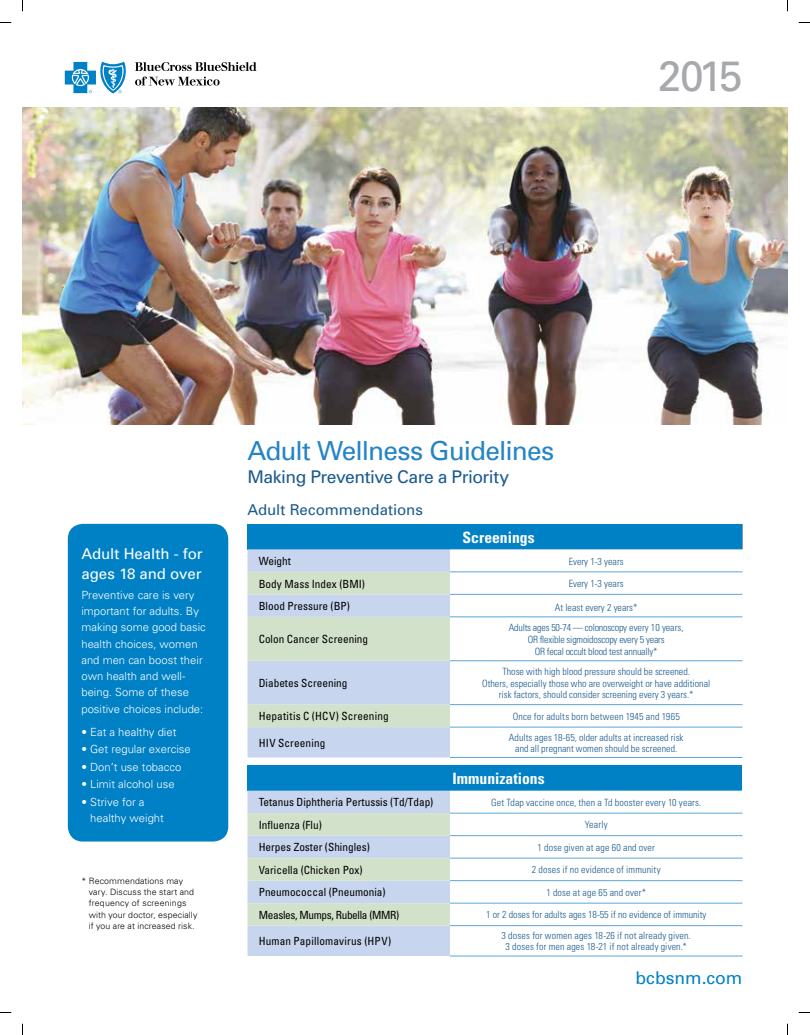
<style>
.page{position:relative;width:810px;height:1035px;background:#fff}
.page>*{position:absolute;margin:0;border:0;box-sizing:border-box;transform-origin:0 0}
.t1{font:42.5px "Univers";color:#a7a9ac}
.t2{font:26.25px "Univers";letter-spacing:-.035em;color:#2484c6}
.t3{font:17.5px "Univers";letter-spacing:-.025em;color:#1c5b8d}
.t4{font:17.5px "Univers";color:#0081c6}
.t5{font:700 condensed 15.62px "Univers";color:#fff}
.t6{font:15px/20px "Univers";letter-spacing:-.005em;color:#fff}
.t7{font:15px "Univers";letter-spacing:-.005em;color:#1c5b8d}
.t8{font:condensed 11.25px "Univers";color:#000}
.t9{font:300 11.25px/16.2px "Univers";color:#fff}
.t10{font:condensed 11.25px "Univers";letter-spacing:-.03em;color:#000}
.t11{font:300 condensed 10px/11.2px "Univers";color:#1c5b8d;text-align:center}
.t12{font:300 condensed 10px/12px "Univers";letter-spacing:-.02em;color:#1c5b8d;text-align:center}
.t13{font:300 condensed 10px "Univers";letter-spacing:.02em;color:#1c5b8d}
.t14{font:300 8.75px/11.2px "Univers";letter-spacing:.015em;color:#000}
</style>
<div class="page">
<div style="left:68px;top:524px;width:160px;height:318px;background:#0081c6;border-radius:15px"></div>
<svg style="left:65px;top:62px;width:61px;height:31px"></svg>
<svg style="left:135px;top:62px;width:121px;height:9px"></svg>
<svg style="left:135px;top:77px;width:85px;height:9px"></svg>
<img style="left:22px;top:107px;width:766px;height:318px">
<div style="left:248px;top:524px;width:494px;height:25px;background:#0081c6"></div>
<div style="left:248px;top:549px;width:202px;height:208px;background:#c7d6ee"></div>
<svg style="left:450px;top:549px;width:292px;height:178px"></svg>
<svg style="left:248px;top:572px;width:202px;height:155px"></svg>
<hr style="left:450px;top:572px;width:292px;height:1px;background:#5ca5d9">
<hr style="left:450px;top:594px;width:292px;height:1px;background:#5ca5d9">
<hr style="left:450px;top:617px;width:292px;height:1px;background:#5ca5d9">
<hr style="left:450px;top:660px;width:292px;height:1px;background:#5ca5d9">
<hr style="left:450px;top:704px;width:292px;height:1px;background:#5ca5d9">
<hr style="left:450px;top:727px;width:292px;height:1px;background:#5ca5d9">
<hr style="left:450px;top:757px;width:292px;height:1px;background:#5ca5d9">
<svg style="left:742px;top:524px;width:1px;height:25px"></svg>
<div style="left:248px;top:765px;width:494px;height:26px;background:#0081c6"></div>
<svg style="left:450px;top:812px;width:292px;height:144px"></svg>
<svg style="left:248px;top:791px;width:202px;height:165px"></svg>
<hr style="left:450px;top:813px;width:292px;height:1px;background:#5ca5d9">
<hr style="left:450px;top:835px;width:292px;height:1px;background:#5ca5d9">
<hr style="left:450px;top:858px;width:292px;height:1px;background:#5ca5d9">
<hr style="left:450px;top:880px;width:292px;height:1px;background:#5ca5d9">
<hr style="left:450px;top:903px;width:292px;height:1px;background:#5ca5d9">
<hr style="left:450px;top:925px;width:292px;height:1px;background:#5ca5d9">
<hr style="left:450px;top:956px;width:292px;height:1px;background:#5ca5d9">
<h1 class="t1" style="left:658px;top:49px;width:86px">2015</h1>
<h3 class="t6" style="left:81px;top:543px;width:123px">Adult Health - for ages 18 and over</h3>
<p class="t9" style="left:81px;top:587px;width:126px">Preventive care is very important for adults. By making some good basic health choices, women and men can boost their own health and well&shy;being. Some of these positive choices include:</p>
<p class="t9" style="left:81px;top:723px;width:97px">• Eat a healthy diet</p>
<p class="t9" style="left:81px;top:741px;width:111px">• Get regular exercise</p>
<p class="t9" style="left:81px;top:758px;width:101px">• Don’t use tobacco</p>
<p class="t9" style="left:81px;top:776px;width:95px">• Limit alcohol use</p>
<p class="t9" style="left:90px;top:793px;width:75px;text-indent:-9px">• Strive for a healthy weight</p>
<p class="t14" style="left:89px;top:875px;width:110px;text-indent:-7px">* Recommendations may vary. Discuss the start and frequency of screenings with your doctor, especially if you are at increased risk.</p>
<h2 class="t2" style="left:248px;top:435px;width:308px">Adult Wellness Guidelines</h2>
<h3 class="t3" style="left:248px;top:466px;width:263px">Making Preventive Care a Priority</h3>
<h3 class="t7" style="left:248px;top:500px;width:177px">Adult Recommendations</h3>
<h3 class="t5" style="left:463px;top:528px;width:74px">Screenings</h3>
<p class="t8" style="left:259px;top:554px;width:34px">Weight</p>
<p class="t11" style="left:569px;top:555px;width:56px">Every 1-3 years</p>
<p class="t8" style="left:259px;top:577px;width:108px">Body Mass Index (BMI)</p>
<p class="t11" style="left:569px;top:578px;width:56px">Every 1-3 years</p>
<p class="t8" style="left:259px;top:599px;width:93px">Blood Pressure (BP)</p>
<p class="t11" style="left:555px;top:601px;width:84px">At least every 2 years*</p>
<p class="t8" style="left:259px;top:632px;width:111px">Colon Cancer Screening</p>
<p class="t12" style="left:509px;top:621px;width:176px">Adults ages 50-74 — colonoscopy every 10 years,<br>OR flexible sigmoidoscopy every 5 years<br>OR fecal occult blood test annually*</p>
<p class="t8" style="left:259px;top:676px;width:90px">Diabetes Screening</p>
<p class="t11" style="left:482px;top:666px;width:230px">Those with high blood pressure should be screened.<br>Others, especially those who are overweight or have additional risk factors, should consider screening every 3 years.*</p>
<p class="t8" style="left:259px;top:709px;width:131px">Hepatitis C (HCV) Screening</p>
<p class="t13" style="left:513px;top:710px;width:169px">Once for adults born between 1945 and 1965</p>
<p class="t8" style="left:259px;top:736px;width:68px">HIV Screening</p>
<p class="t11" style="left:509px;top:731px;width:176px">Adults ages 18-65, older adults at increased risk and all pregnant women should be screened.</p>
<h3 class="t5" style="left:453px;top:769px;width:94px">Immunizations</h3>
<p class="t8" style="left:259px;top:795px;width:176px">Tetanus Diphtheria Pertussis (Td/Tdap)</p>
<p class="t13" style="left:491px;top:796px;width:212px">Get Tdap vaccine once, then a Td booster every 10 years.</p>
<p class="t8" style="left:259px;top:818px;width:65px">Influenza (Flu)</p>
<p class="t11" style="left:585px;top:819px;width:25px">Yearly</p>
<p class="t8" style="left:259px;top:840px;width:113px">Herpes Zoster (Shingles)</p>
<p class="t11" style="left:538px;top:842px;width:119px">1 dose given at age 60 and over</p>
<p class="t8" style="left:259px;top:863px;width:105px">Varicella (Chicken Pox)</p>
<p class="t11" style="left:532px;top:864px;width:130px">2 doses if no evidence of immunity</p>
<p class="t8" style="left:259px;top:885px;width:128px">Pneumococcal (Pneumonia)</p>
<p class="t11" style="left:546px;top:887px;width:101px">1 dose at age 65 and over*</p>
<p class="t10" style="left:259px;top:908px;width:142px">Measles, Mumps, Rubella (MMR)</p>
<p class="t11" style="left:486px;top:909px;width:222px">1 or 2 doses for adults ages 18-55 if no evidence of immunity</p>
<p class="t8" style="left:259px;top:934px;width:134px">Human Papillomavirus (HPV)</p>
<p class="t11" style="left:502px;top:930px;width:191px">3 doses for women ages 18-26 if not already given.<br>3 doses for men ages 18-21 if not already given.*</p>
<h3 class="t4" style="left:636px;top:967px;width:108px">bcbsnm.com</h3>
</div>
